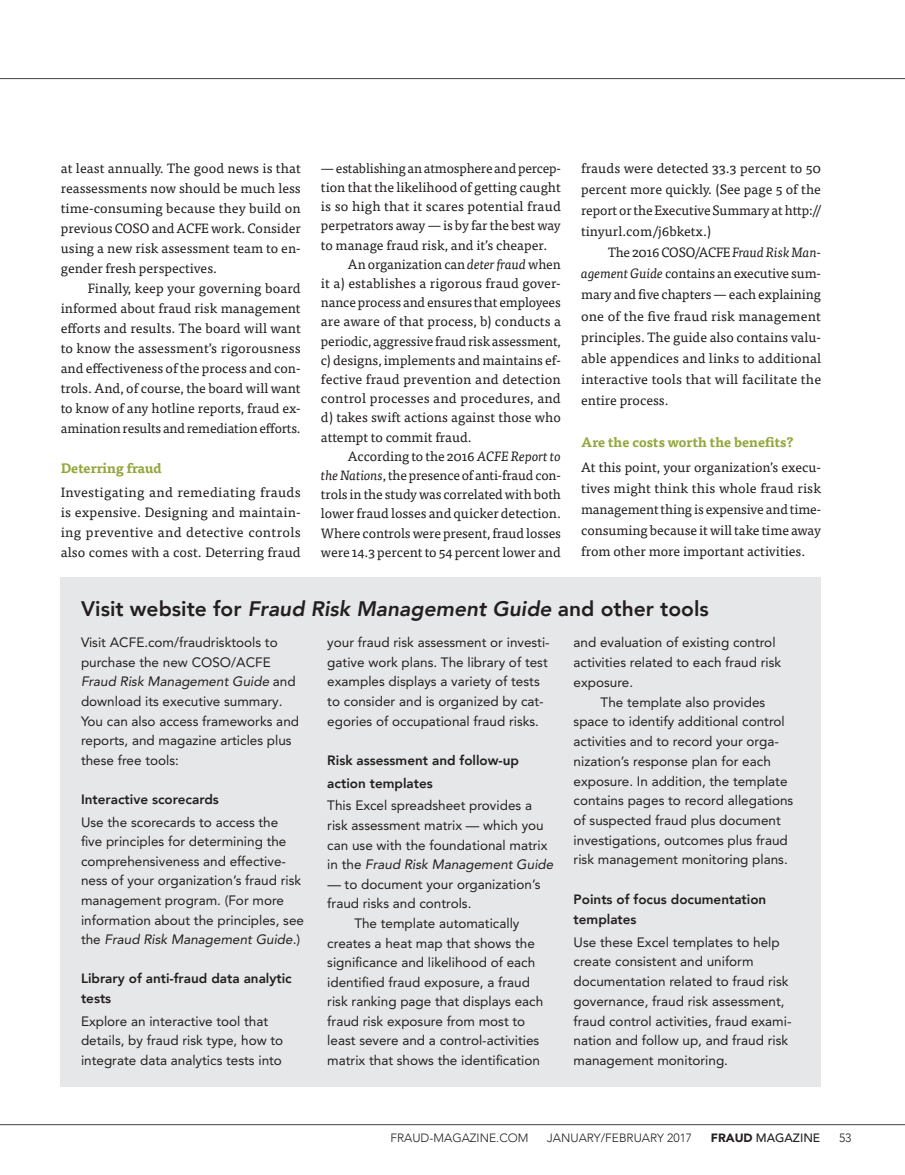
<style>
.page{position:relative;width:905px;height:1175px;background:#fff}
.page>*{position:absolute;margin:0;border:0;box-sizing:border-box;transform-origin:0 0}
.t1{font:800 21px "Avenir";color:#231f20}
.t2{font:13.5px/19.2px "Tisa Pro";color:#231f20;text-align:justify}
.t3{font:13.5px/19.6px "Avenir";color:#231f20}
.t4{font:800 13.5px/19.6px "Avenir";color:#231f20}
.t5{font:700 13.5px "Tisa Pro";color:#93a73b}
.t6{font:300 12px "Avenir";color:#231f20}
.t7{font:500 12px "Avenir";color:#231f20}
.s1{font-style:italic}
.s2{font-weight:900}
</style>
<div class="page">
<hr style="left:0;top:78px;width:904px;height:1px;background:#414042">
<div style="left:61px;top:577px;width:760px;height:510px;background:#e6e7e8"></div>
<hr style="left:0;top:1124px;width:904px;height:1px;background:#414042">
<p class="t2" style="left:61px;top:157px;width:241px;line-height:20.1px">at least annually. The good news is that reassessments now should be much less time-consuming because they build on previous COSO and ACFE work. Consider using a new risk assessment team to en&shy;gender fresh perspectives.</p>
<p class="t2" style="left:61px;top:277px;width:241px;line-height:20.1px;text-indent:27px">Finally, keep your governing board informed about fraud risk management efforts and results. The board will want to know the assessment’s rigorousness and effectiveness of the process and con&shy;trols. And, of course, the board will want to know of any hotline reports, fraud ex&shy;amination results and remediation efforts.</p>
<p class="t5" style="left:61px;top:458px;width:102px">Deterring fraud</p>
<p class="t2" style="left:61px;top:481px;width:241px;line-height:20.1px">Investigating and remediating frauds is expensive. Designing and maintain&shy;ing preventive and detective controls also comes with a cost. Deterring fraud</p>
<p class="t2" style="left:321px;top:158px;width:241px">— establishing an atmosphere and percep&shy;tion that the likelihood of getting caught is so high that it scares potential fraud perpetrators away — is by far the best way to manage fraud risk, and it’s cheaper.</p>
<p class="t2" style="left:321px;top:254px;width:241px;text-indent:27px">An organization can <span class="s1">deter fraud</span> when it a) establishes a rigorous fraud gover&shy;nance process and ensures that employees are aware of that process, b) conducts a periodic, aggressive fraud risk assessment, c) designs, implements and maintains ef&shy;fective fraud prevention and detection control processes and procedures, and d) takes swift actions against those who attempt to commit fraud.</p>
<p class="t2" style="left:321px;top:446px;width:241px;text-indent:27px">According to the 2016 <span class="s1">ACFE Report to the Nations</span>, the presence of anti-fraud con&shy;trols in the study was correlated with both lower fraud losses and quicker detection.<br>Where controls were present, fraud losses were 14.3 percent to 54 percent lower and</p>
<p class="t2" style="left:581px;top:157px;width:241px;line-height:21.1px">frauds were detected 33.3 percent to 50 percent more quickly. (See page 5 of the report or the Executive Summary at http:// tinyurl.com/j6bketx.)</p>
<p class="t2" style="left:581px;top:241px;width:241px;line-height:21.1px;text-indent:27px">The 2016 COSO/ACFE <span class="s1">Fraud Risk Man&shy;agement Guide</span> contains an executive sum&shy;mary and five chapters — each explaining one of the five fraud risk management principles. The guide also contains valu&shy;able appendices and links to additional interactive tools that will facilitate the entire process.</p>
<p class="t5" style="left:581px;top:431px;width:214px">Are the costs worth the benefits?</p>
<p class="t2" style="left:581px;top:455px;width:241px;line-height:21.1px">At this point, your organization’s execu&shy;tives might think this whole fraud risk management thing is expensive and time&shy;consuming because it will take time away from other more important activities.</p>
<h1 class="t1" style="left:81px;top:592px;width:629px">Visit website for <span class="s1">Fraud Risk Management Guide</span> and other tools</h1>
<p class="t3" style="left:81px;top:633px;width:219px">Visit ACFE.com/fraudrisktools to purchase the new COSO/ACFE<br><span class="s1">Fraud Risk Management Guide</span> and download its executive summary<span class="s1">.<br></span>You can also access frameworks and reports, and magazine articles plus these free tools:</p>
<p class="t4" style="left:81px;top:789px;width:139px">Interactive scorecards</p>
<p class="t3" style="left:81px;top:812px;width:224px">Use the scorecards to access the<br>five principles for determining the comprehensiveness and effective&shy;ness of your organization’s fraud risk management program. (For more information about the principles, see the <span class="s1">Fraud Risk Management Guide.</span>)</p>
<p class="t4" style="left:81px;top:968px;width:212px">Library of anti-fraud data analytic tests</p>
<p class="t3" style="left:81px;top:1011px;width:204px">Explore an interactive tool that details, by fraud risk type, how to integrate data analytics tests into</p>
<p class="t3" style="left:327px;top:633px;width:224px">your fraud risk assessment or investi&shy;gative work plans. The library of test examples displays a variety of tests to consider and is organized by cat&shy;egories of occupational fraud risks.</p>
<p class="t4" style="left:327px;top:748px;width:193px;line-height:22.8px">Risk assessment and follow-up action templates</p>
<p class="t3" style="left:327px;top:796px;width:227px">This Excel spreadsheet provides a risk assessment matrix — which you can use with the foundational matrix in the <span class="s1">Fraud Risk Management Guide</span></p>
<p class="t3" style="left:327px;top:874px;width:215px"><span class="s1">—</span> to document your organization’s</p>
<p class="t3" style="left:327px;top:894px;width:146px">fraud risks and controls.</p>
<p class="t3" style="left:354px;top:913px;width:167px">The template automatically</p>
<p class="t3" style="left:327px;top:933px;width:209px">creates a heat map that shows the</p>
<p class="t3" style="left:327px;top:952px;width:209px">significance and likelihood of each</p>
<p class="t3" style="left:327px;top:972px;width:204px">identified fraud exposure, a fraud</p>
<p class="t3" style="left:327px;top:991px;width:217px">risk ranking page that displays each</p>
<p class="t3" style="left:327px;top:1011px;width:199px">fraud risk exposure from most to</p>
<p class="t3" style="left:327px;top:1031px;width:213px">least severe and a control-activities</p>
<p class="t3" style="left:327px;top:1050px;width:214px">matrix that shows the identification</p>
<p class="t3" style="left:573px;top:633px;width:209px">and evaluation of existing control activities related to each fraud risk exposure.</p>
<p class="t3" style="left:573px;top:692px;width:221px;text-indent:27px">The template also provides space to identify additional control activities and to record your orga&shy;nization’s response plan for each exposure. In addition, the template contains pages to record allegations of suspected fraud plus document investigations, outcomes plus fraud risk management monitoring plans.</p>
<p class="t4" style="left:573px;top:889px;width:194px">Points of focus documentation templates</p>
<p class="t3" style="left:573px;top:932px;width:219px">Use these Excel templates to help create consistent and uniform documentation related to fraud risk governance, fraud risk assessment, fraud control activities, fraud exami&shy;nation and follow up, and fraud risk management monitoring.</p>
<p class="t6" style="left:390px;top:1131px;width:140px">FRAUD-MAGAZINE.COM</p>
<p class="t6" style="left:547px;top:1131px;width:146px">JANUARY/FEBRUARY 2017</p>
<p class="t7" style="left:710px;top:1131px;width:111px"><span class="s2">FRAUD</span> MAGAZINE</p>
<p class="t6" style="left:839px;top:1131px;width:14px">53</p>
</div>
